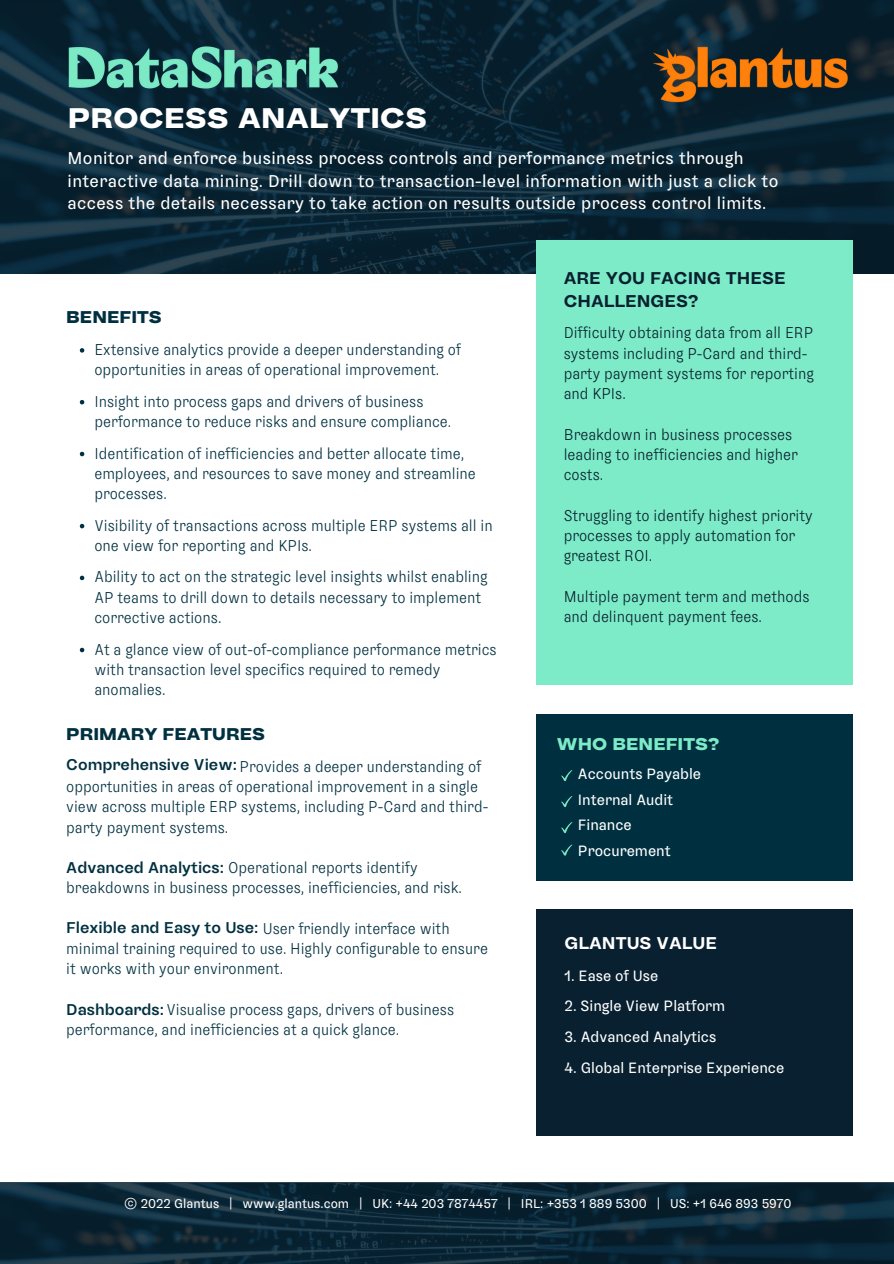
<style>
.page{position:relative;width:894px;height:1264px;background:#fff}
.page>*{position:absolute;margin:0;border:0;box-sizing:border-box;transform-origin:0 0}
.t1{font:900 30px "Sombra";letter-spacing:.01em;color:#fff}
.t2{font:18px/22.5px "Sombra";letter-spacing:.02em;color:#fff}
.t3{font:700 18px/22.5px "Sombra";color:#08202f}
.t4{font:900 18px "Sombra";color:#003040}
.t5{font:700 18px "Sombra";color:#fff}
.t6{font:900 18px "Sombra";color:#7debc7}
.t7{font:300 16.5px/20.2px "Sombra";color:#003040}
.t8{font:300 16.5px/20.2px "Sombra";color:#08202f}
.t9{font:15.75px/26px "Sombra";color:#fff}
.t10{font:13.5px "Sombra";color:#fff}
.s1{font-weight:500}
</style>
<div class="page">
<svg style="left:0;top:1182px;width:893px;height:81px;background:#0c2736"></svg>
<svg style="left:0;top:0;width:893px;height:274px;background:#0b2534"></svg>
<div style="left:535px;top:240px;width:317px;height:445px;background:#7debc7"></div>
<img style="left:66px;top:46px;width:274px;height:43px">
<div style="left:536px;top:909px;width:316px;height:226px;background:#08202f"></div>
<div style="left:536px;top:714px;width:316px;height:166px;background:#003040"></div>
<svg style="left:561px;top:770px;width:11px;height:11px"></svg>
<svg style="left:561px;top:796px;width:11px;height:11px"></svg>
<svg style="left:561px;top:822px;width:11px;height:11px"></svg>
<svg style="left:561px;top:844px;width:11px;height:11px"></svg>
<img style="left:650px;top:46px;width:202px;height:56px">
<svg style="left:80px;top:348px;width:4px;height:4px"></svg>
<svg style="left:80px;top:400px;width:4px;height:4px"></svg>
<svg style="left:80px;top:452px;width:4px;height:4px"></svg>
<svg style="left:80px;top:524px;width:4px;height:4px"></svg>
<svg style="left:80px;top:575px;width:4px;height:5px"></svg>
<svg style="left:80px;top:647px;width:4px;height:5px"></svg>
<h1 class="t1" style="left:68px;top:102px;width:360px">PROCESS ANALYTICS</h1>
<p class="t2" style="left:68px;top:147px;width:712px">Monitor and enforce business process controls and performance metrics through interactive data mining. Drill down to transaction-level information with just a click to access the details necessary to take action on results outside process control limits.</p>
<p class="t4" style="left:66px;top:307px;width:97px">BENEFITS</p>
<p class="t7" style="left:94px;top:339px;width:368px">Extensive analytics provide a deeper understanding of opportunities in areas of operational improvement.</p>
<p class="t7" style="left:94px;top:391px;width:358px">Insight into process gaps and drivers of business performance to reduce risks and ensure compliance.</p>
<p class="t7" style="left:94px;top:443px;width:383px">Identification of inefficiencies and better allocate time, employees, and resources to save money and streamline processes.</p>
<p class="t7" style="left:94px;top:515px;width:399px">Visibility of transactions across multiple ERP systems all in one view for reporting and KPIs.</p>
<p class="t7" style="left:94px;top:567px;width:394px">Ability to act on the strategic level insights whilst enabling<br>AP teams to drill down to details necessary to implement corrective actions.</p>
<p class="t7" style="left:94px;top:639px;width:404px">At a glance view of out-of-compliance performance metrics with transaction level specifics required to remedy anomalies.</p>
<p class="t4" style="left:66px;top:724px;width:200px">PRIMARY FEATURES</p>
<p class="t7" style="left:66px;top:756px;width:423px"><span class="s1">Comprehensive View:</span> Provides a deeper understanding of opportunities in areas of operational improvement in a single view across multiple ERP systems, including P-Card and third&shy;party payment systems.</p>
<p class="t7" style="left:66px;top:857px;width:397px"><span class="s1">Advanced Analytics:</span> Operational reports identify breakdowns in business processes, inefficiencies, and risk.</p>
<p class="t7" style="left:66px;top:918px;width:423px"><span class="s1">Flexible and Easy to Use:</span> User friendly interface with minimal training required to use. Highly configurable to ensure it works with your environment.</p>
<p class="t7" style="left:66px;top:999px;width:389px"><span class="s1">Dashboards:</span>Visualise process gaps, drivers of business performance, and inefficiencies at a quick glance.</p>
<p class="t3" style="left:563px;top:267px;width:223px">ARE YOU FACING THESE<br>CHALLENGES?</p>
<p class="t8" style="left:563px;top:323px;width:252px">Difficulty obtaining data from all ERP systems including P-Card and third&shy;party payment systems for reporting and KPIs.</p>
<p class="t8" style="left:563px;top:424px;width:235px">Breakdown in business processes leading to inefficiencies and higher costs.</p>
<p class="t8" style="left:563px;top:505px;width:250px">Struggling to identify highest priority processes to apply automation for greatest ROI.</p>
<p class="t8" style="left:563px;top:586px;width:247px">Multiple payment term and methods and delinquent payment fees.</p>
<p class="t6" style="left:556px;top:734px;width:164px">WHO BENEFITS?</p>
<p class="t9" style="left:577px;top:760px;width:125px">Accounts Payable<br>Internal Audit<br>Finance<br>Procurement</p>
<p class="t5" style="left:564px;top:933px;width:154px">GLANTUS VALUE</p>
<p class="t9" style="left:564px;top:962px;width:95px">1. Ease of Use</p>
<p class="t9" style="left:564px;top:993px;width:162px">2. Single View Platform</p>
<p class="t9" style="left:564px;top:1024px;width:153px">3. Advanced Analytics</p>
<p class="t9" style="left:564px;top:1054px;width:221px">4. Global Enterprise Experience</p>
<p class="t10" style="left:124px;top:1196px;width:668px">© 2022 Glantus | www.glantus.com | UK: +44 203 7874457 | IRL: +353 1 889 5300 | US: +1 646 893 5970</p>
</div>
